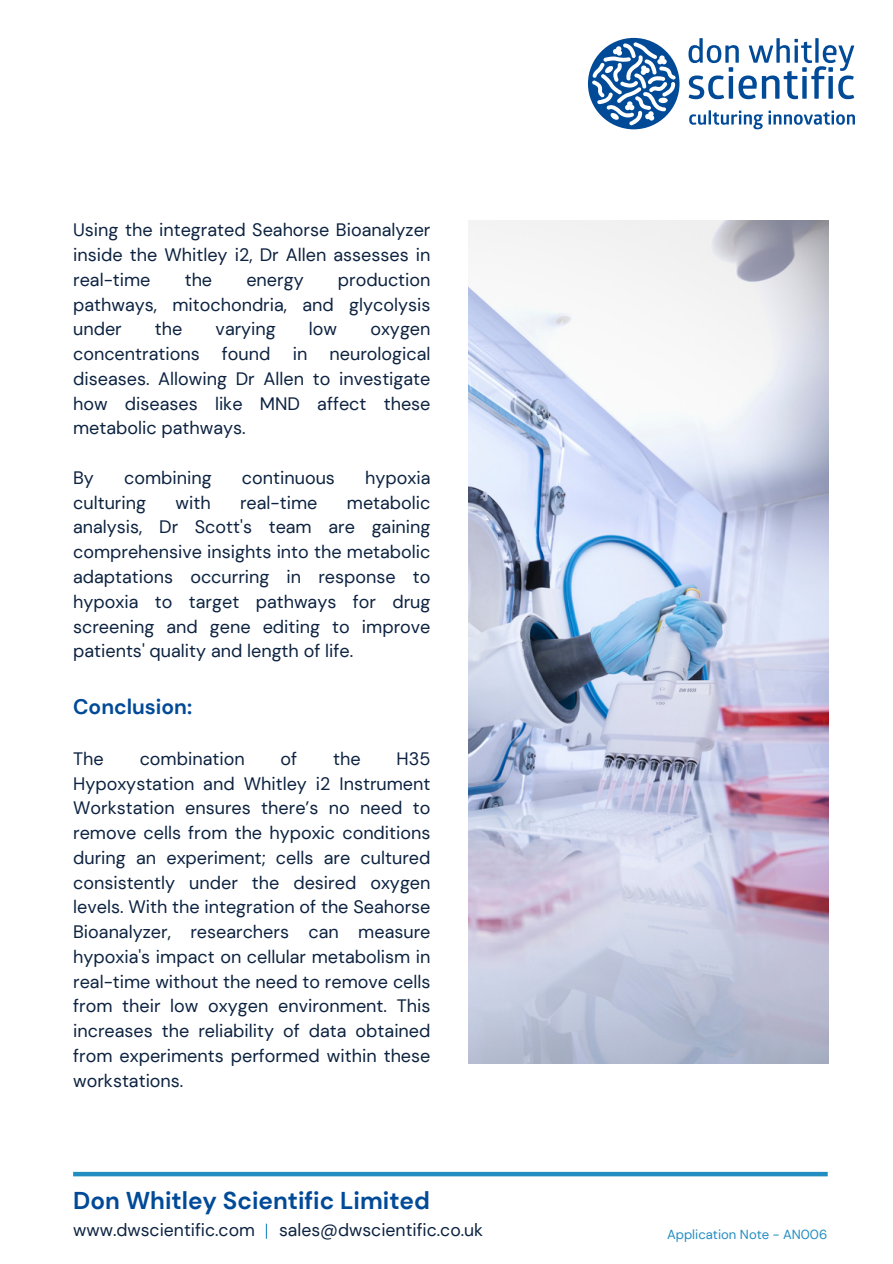
<style>
.page{position:relative;width:893px;height:1264px;background:#fff}
.page>*{position:absolute;margin:0;border:0;box-sizing:border-box;transform-origin:0 0}
.t1{font:700 24.3px "DM Sans";color:#004a98}
.t2{font:700 21px "DM Sans";color:#004a98}
.t3{font:18px/24.8px "DM Sans";color:#0c2240;text-align:justify}
.t4{font:17.7px "DM Sans";color:#0c2240}
.t5{font:13.2px "DM Sans";color:#238dc2}
</style>
<div class="page">
<div style="left:588px;top:38px;width:91px;height:91px;background:#004a98;border-radius:50%"></div>
<svg style="left:592px;top:42px;width:83px;height:84px"></svg>
<svg style="left:689px;top:110px;width:73px;height:19px"></svg>
<svg style="left:768px;top:110px;width:86px;height:15px"></svg>
<svg style="left:688px;top:38px;width:166px;height:61px"></svg>
<img style="left:469px;top:220px;width:359px;height:843px">
<div style="left:73px;top:1171px;width:754px;height:5px;background:#238dc2"></div>
<svg style="left:266px;top:1223px;width:1px;height:15px"></svg>
<p class="t3" style="left:73px;top:218px;width:359px">Using the integrated Seahorse Bioanalyzer inside the Whitley i2, Dr Allen assesses in real-time</p>
<p class="t3" style="left:73px;top:267px;width:359px;text-indent:265px">production pathways, mitochondria, and glycolysis under</p>
<p class="t3" style="left:185px;top:267px;width:29px">the</p>
<p class="t3" style="left:246px;top:267px;width:59px">energy</p>
<p class="t3" style="left:155px;top:317px;width:29px">the</p>
<p class="t3" style="left:215px;top:317px;width:62px">varying</p>
<p class="t3" style="left:309px;top:317px;width:30px">low</p>
<p class="t3" style="left:73px;top:317px;width:359px;text-indent:297px">oxygen concentrations found in neurological diseases. Allowing Dr Allen to investigate how diseases like MND affect these metabolic pathways.</p>
<h2 class="t3" style="left:73px;top:465px;width:22px">By</h2>
<h2 class="t3" style="left:124px;top:465px;width:89px">combining</h2>
<h2 class="t3" style="left:242px;top:465px;width:95px">continuous</h2>
<h2 class="t3" style="left:365px;top:465px;width:67px">hypoxia</h2>
<h2 class="t3" style="left:73px;top:490px;width:74px">culturing</h2>
<h2 class="t3" style="left:175px;top:490px;width:37px">with</h2>
<h2 class="t3" style="left:240px;top:490px;width:79px">real-time</h2>
<h2 class="t3" style="left:73px;top:490px;width:359px;text-indent:274px">metabolic analysis, Dr Scott's team are gaining comprehensive insights into the metabolic adaptations occurring in response to hypoxia to target pathways for drug screening and gene editing to improve patients' quality and length of life.</h2>
<p class="t2" style="left:73px;top:693px;width:120px">Conclusion:</p>
<h3 class="t3" style="left:73px;top:746px;width:32px">The</h3>
<h3 class="t3" style="left:140px;top:746px;width:106px">combination</h3>
<h3 class="t3" style="left:280px;top:746px;width:18px">of</h3>
<h3 class="t3" style="left:333px;top:746px;width:29px">the</h3>
<h3 class="t3" style="left:73px;top:746px;width:359px;text-indent:323px">H35<br>Hypoxystation and Whitley i2 Instrument Workstation ensures there’s no need to remove cells from the hypoxic conditions during an experiment; cells are cultured consistently under the desired oxygen levels. With the integration of the Seahorse Bioanalyzer, researchers can measure hypoxia's impact on cellular metabolism in real-time without the need to remove cells from their low oxygen environment. This increases the reliability of data obtained from experiments performed within these workstations.</h3>
<h3 class="t1" style="left:73px;top:1184px;width:358px">Don Whitley Scientific Limited</h3>
<h1 class="t4" style="left:73px;top:1218px;width:183px">www.dwscientific.com</h1>
<h3 class="t4" style="left:279px;top:1218px;width:205px">sales@dwscientific.co.uk</h3>
<h3 class="t5" style="left:667px;top:1225px;width:162px">Application Note - AN006</h3>
</div>
